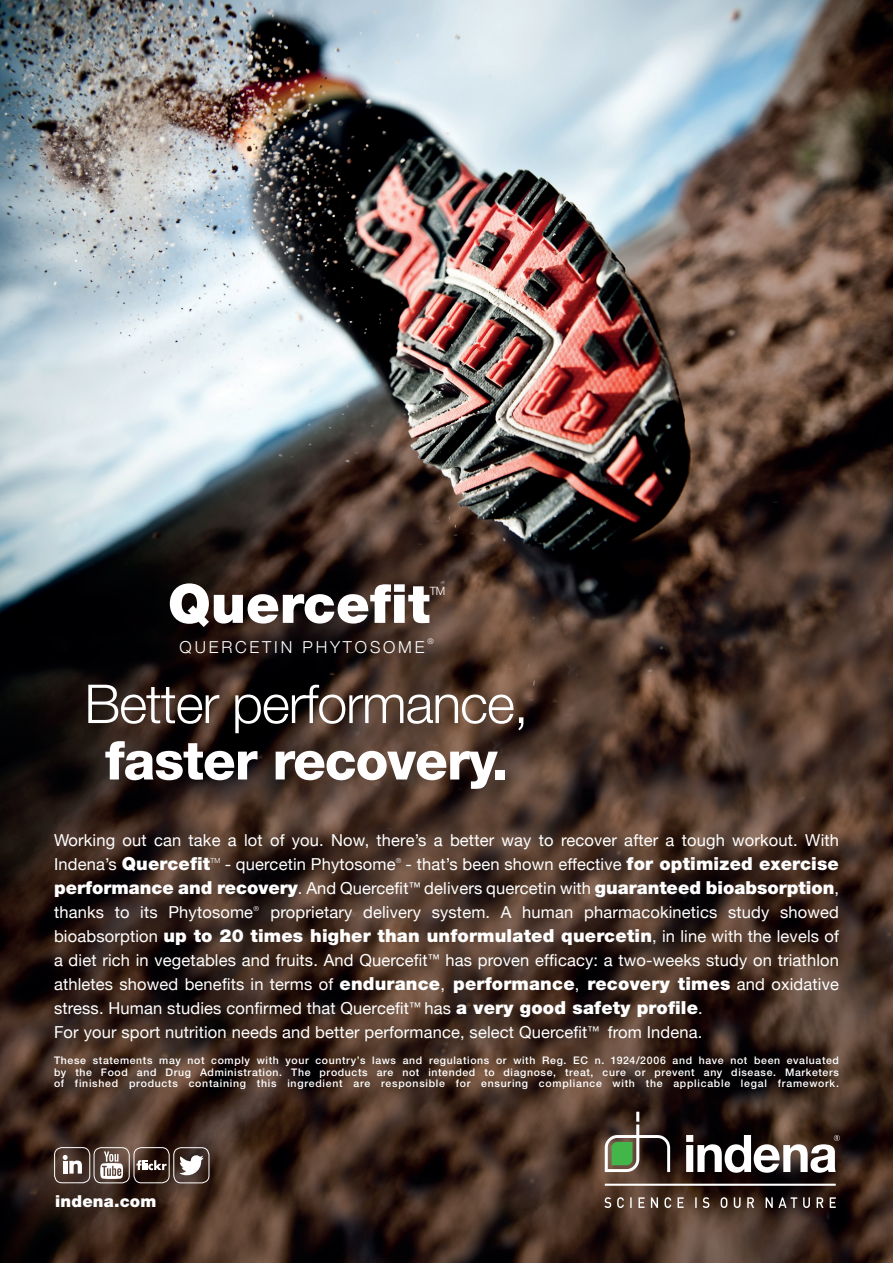
<style>
.page{position:relative;width:893px;height:1263px;background:#fff}
.page>*{position:absolute;margin:0;border:0;box-sizing:border-box;transform-origin:0 0}
.t1{font:900 54px "Helvetica Neue LT Std";color:#fff}
.t2{font:300 53.7px "Helvetica Neue";letter-spacing:-.02em;color:#fff}
.t3{font:800 53.7px "Helvetica Neue LT Std";letter-spacing:-.02em;color:#fff}
.t4{font:900 18px "Helvetica Neue";letter-spacing:.01em;color:#fff}
.t5{font:900 18px "Helvetica Neue LT Std";letter-spacing:.01em;color:#fff}
.t6{font:16.5px/24px "Helvetica Neue";letter-spacing:.01em;color:#fff;text-align:justify}
.t7{font:300 16.5px "Helvetica Neue";letter-spacing:.17em;color:#fff}
.t8{font:900 16.5px "Helvetica Neue LT Std";letter-spacing:.01em;color:#fff}
.t9{font:300 11.4px "Helvetica Neue";color:#fff}
.t10{font:500 10.5px/11.6px "Helvetica Neue LT Std";letter-spacing:.07em;color:#fff;text-align:justify}
.t11{font:300 7.8px "Helvetica Neue";color:#fff}
.t12{font:300 7.05px "Helvetica Neue";color:#fff}
.s1{font-family:"Helvetica Neue";font-weight:400;font-size:16.5px}
.s2{font-family:"Helvetica Neue LT Std";font-weight:900;font-size:18px}
.s3{font-weight:900;font-size:18px}
.s4{font-weight:400;font-size:16.5px}
</style>
<div class="page">
<img style="left:0;top:0;width:893px;height:1263px">
<svg style="left:605px;top:1112px;width:65px;height:60px;background:#555644"></svg>
<svg style="left:686px;top:1135px;width:154px;height:38px"></svg>
<hr style="left:605px;top:1184px;width:231px;height:2px;background:#fff">
<svg style="left:604px;top:1197px;width:232px;height:11px;background:#68574f"></svg>
<svg style="left:63px;top:1155px;width:19px;height:18px"></svg>
<div style="left:54px;top:1147px;width:36px;height:36px;border:1px solid #fff;border-radius:7px"></div>
<svg style="left:136px;top:1160px;width:31px;height:10px"></svg>
<div style="left:134px;top:1147px;width:35px;height:36px;border:1px solid #fff;border-radius:7px"></div>
<div style="left:173px;top:1147px;width:36px;height:36px;border:1px solid #fff;border-radius:7px"></div>
<svg style="left:179px;top:1153px;width:25px;height:26px"></svg>
<div style="left:94px;top:1147px;width:36px;height:36px;border:1px solid #fff;border-radius:7px"></div>
<svg style="left:100px;top:1151px;width:23px;height:28px"></svg>
<p class="t1" style="left:168px;top:571px;width:264px">Quercefit</p>
<p class="t9" style="left:430px;top:582px;width:17px">TM</p>
<p class="t7" style="left:180px;top:633px;width:246px">QUERCETIN PHYTOSOME</p>
<p class="t11" style="left:427px;top:634px;width:8px">®</p>
<p class="t2" style="left:84px;top:661px;width:446px">Better performance,</p>
<p class="t3" style="left:105px;top:728px;width:405px">faster recovery.</p>
<p class="t6" style="left:54px;top:829px;width:786px">Working out can take a lot of you. Now, there’s a better way to recover after a tough workout. With</p>
<p class="t5" style="left:54px;top:853px;width:158px"><span class="s1">Indena’s</span> Quercefit</p>
<p class="t12" style="left:210px;top:855px;width:11px">TM</p>
<p class="t6" style="left:225px;top:853px;width:172px">- quercetin Phytosome</p>
<p class="t12" style="left:396px;top:855px;width:7px">®</p>
<p class="t6" style="left:54px;top:853px;width:786px;text-indent:352px">- that’s been shown effective <span class="s2">for optimized exercise performance and recovery</span>. And Quercefit<sup>™</sup> delivers quercetin with <span class="s3">guaranteed bioabsorption</span>, thanks to its Phytosome</p>
<p class="t12" style="left:253px;top:903px;width:7px">®</p>
<p class="t6" style="left:271px;top:901px;width:570px">proprietary delivery system. A human pharmacokinetics study showed</p>
<p class="t4" style="left:54px;top:925px;width:786px"><span class="s4">bioabsorption</span> up to 20 times higher than unformulated quercetin<span class="s4">, in line with the levels of</span></p>
<p class="t6" style="left:54px;top:949px;width:786px">a diet rich in vegetables and fruits. And Quercefit<sup>™</sup> has proven efficacy: a two-weeks study on triathlon athletes showed benefits in terms of <span class="s3">endurance</span>, <span class="s3">performance</span>, <span class="s3">recovery times</span> and oxidative stress. Human studies confirmed that Quercefit<sup>™</sup> has <span class="s3">a very good safety profile</span>.</p>
<p class="t6" style="left:54px;top:1021px;width:650px">For your sport nutrition needs and better performance, select Quercefit<sup>™</sup> from Indena.</p>
<p class="t10" style="left:54px;top:1054px;width:786px">These statements may not comply with your country’s laws and regulations or with Reg. EC n. 1924/2006 and have not been evaluated by the Food and Drug Administration. The products are not intended to diagnose, treat, cure or prevent any disease. Marketers of finished products containing this ingredient are responsible for ensuring compliance with the applicable legal framework.</p>
<p class="t8" style="left:55px;top:1191px;width:103px">indena.com</p>
</div>
